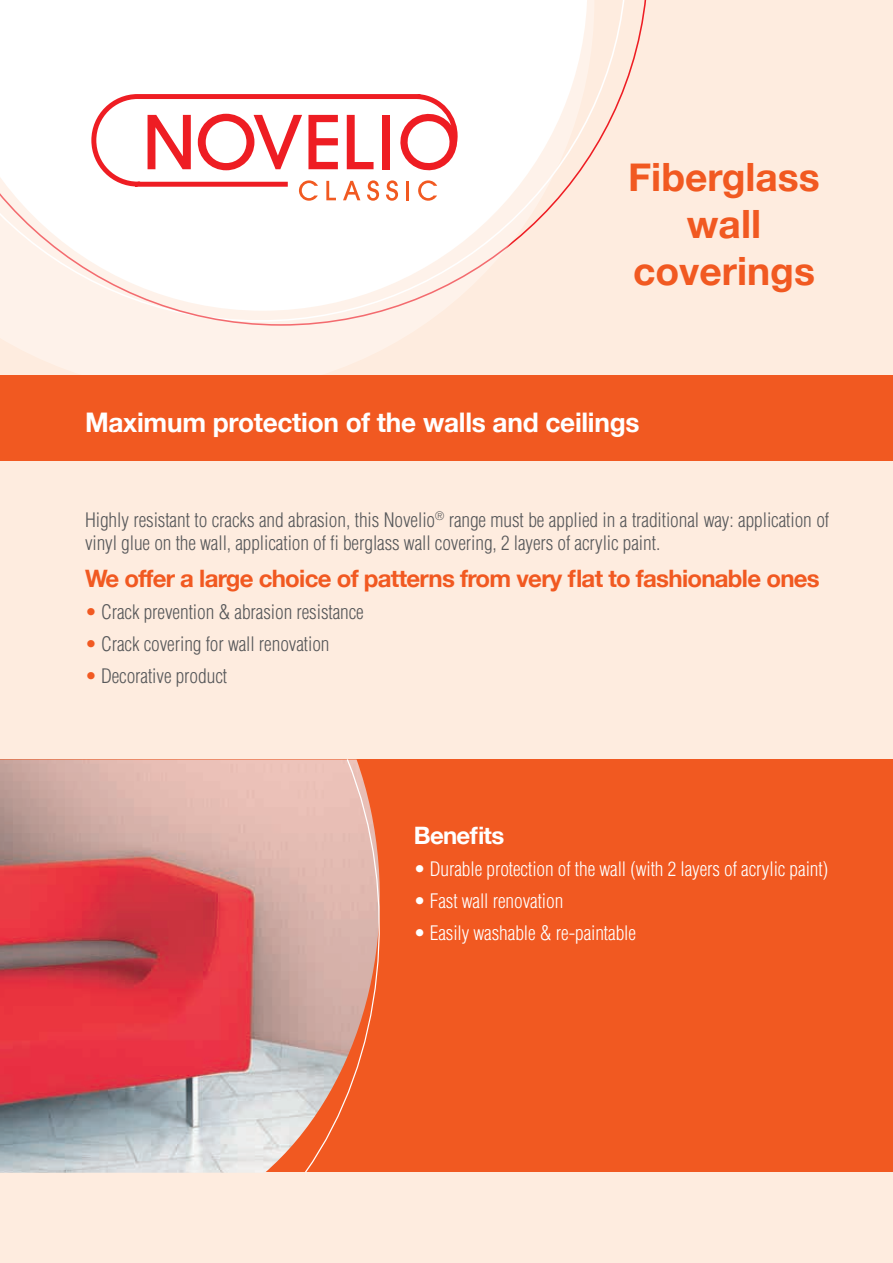
<style>
.page{position:relative;width:893px;height:1263px;background:#feecdf}
.page>*{position:absolute;margin:0;border:0;box-sizing:border-box;transform-origin:0 0}
.t1{font:700 39px/46.8px "Helvetica Neue";color:#f15921;text-align:center}
.t2{font:700 27px "Helvetica Neue";letter-spacing:-.01em;color:#fff}
.t3{font:700 24px "Helvetica Neue";letter-spacing:-.03em;color:#f15921}
.t4{font:700 24px "Helvetica Neue";letter-spacing:-.03em;color:#fff}
.t5{font:300 condensed 19.5px/23.4px "Helvetica";letter-spacing:-.005em;color:#57585a}
.t6{font:300 condensed 19.5px "Helvetica";letter-spacing:-.005em;color:#fff}
.s1{color:#f15921}
</style>
<div class="page">
<div style="left:0;top:759px;width:893px;height:413px;background:#f15921"></div>
<img style="left:0;top:759px;width:166px;height:414px">
<svg style="left:166px;top:759px;width:214px;height:414px"></svg>
<svg style="left:0;top:0;width:594px;height:376px;fill:#fff"></svg>
<svg style="left:89px;top:92px;width:375px;height:109px"></svg>
<div style="left:0;top:376px;width:893px;height:85px;background:#f15921"></div>
<h1 class="t1" style="left:628px;top:153px;width:193px">Fiberglass wall coverings</h1>
<h2 class="t2" style="left:85px;top:405px;width:556px">Maximum protection of the walls and ceilings</h2>
<p class="t5" style="left:85px;top:508px;width:746px">Highly resistant to cracks and abrasion, this Novelio<sup>®</sup> range must be applied in a traditional way: application of vinyl glue on the wall, application of fi berglass wall covering, 2 layers of acrylic paint.</p>
<p class="t3" style="left:85px;top:564px;width:736px">We offer a large choice of patterns from very flat to fashionable ones</p>
<p class="t5" style="left:85px;top:600px;width:280px"><span class="s1">•</span> Crack prevention &amp; abrasion resistance</p>
<p class="t5" style="left:85px;top:632px;width:246px"><span class="s1">•</span> Crack covering for wall renovation</p>
<p class="t5" style="left:85px;top:664px;width:144px"><span class="s1">•</span> Decorative product</p>
<p class="t4" style="left:414px;top:820px;width:92px">Benefits</p>
<p class="t6" style="left:414px;top:856px;width:416px">• Durable protection of the wall (with 2 layers of acrylic paint)</p>
<p class="t6" style="left:414px;top:888px;width:151px">• Fast wall renovation</p>
<p class="t6" style="left:414px;top:920px;width:224px">• Easily washable &amp; re-paintable</p>
</div>
